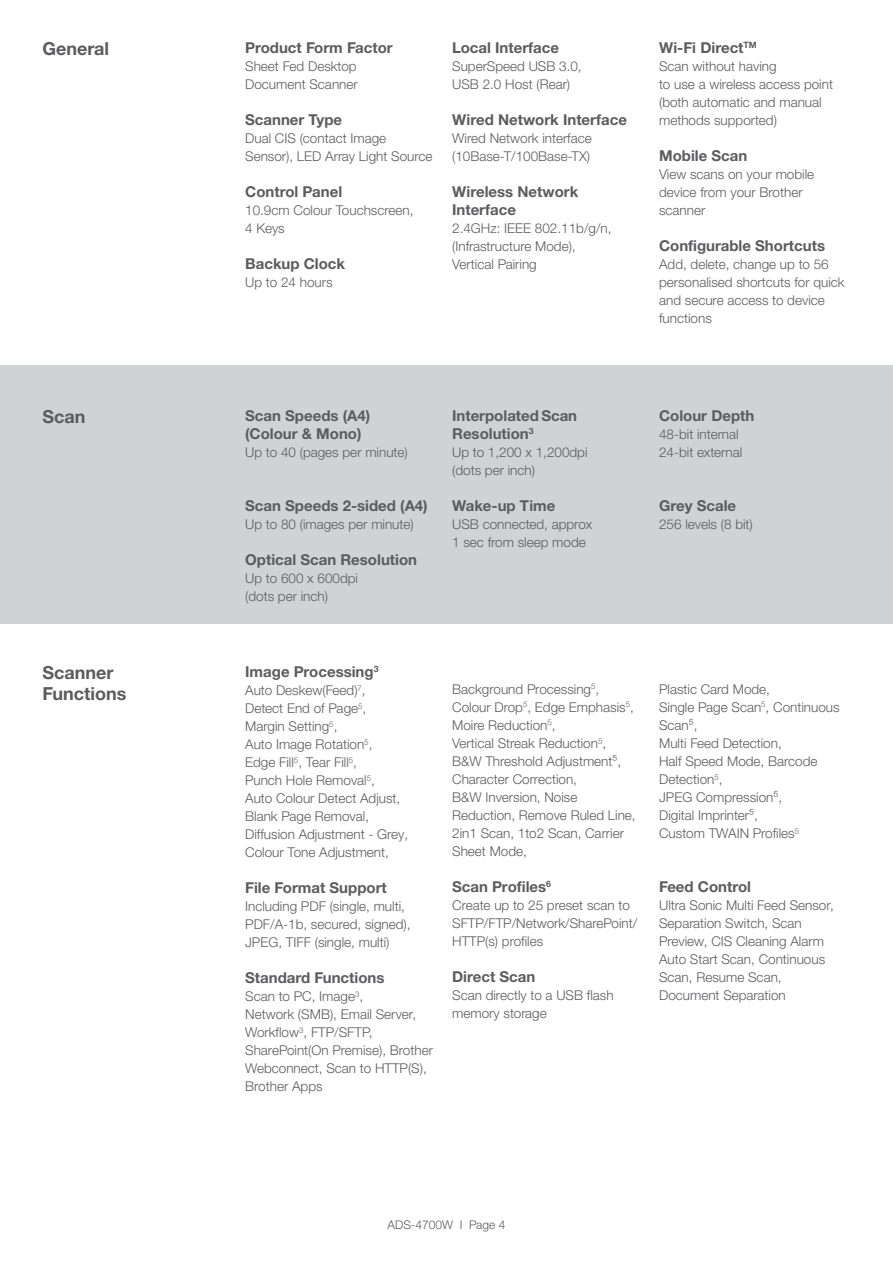
<style>
.page{position:relative;width:893px;height:1263px;background:#fff}
.page>*{position:absolute;margin:0;border:0;box-sizing:border-box;transform-origin:0 0}
.Body{font:700 18px/21px "Helvetica Neue LTW1 G";color:#5c5c5f}
.Body-2{font:700 15px/18px "Helvetica Neue LTW1 G";color:#5c5c5f}
.Body-3{font:300 13.5px/18px "Helvetica Neue LTW1 G";color:#5c5c5f}
.Body-4{font:300 12px "Helvetica Neue LTW1 G";color:#5c5c5f}
</style>
<div class="page">
<div style="left:0;top:366px;width:893px;height:258px;background:#d1d2d4"></div>
<p class="Body" style="left:43px;top:38px;width:68px">General</p>
<p class="Body-2" style="left:245px;top:39px;width:149px">Product Form Factor</p>
<p class="Body-3" style="left:245px;top:57px;width:113px">Sheet Fed Desktop</p>
<p class="Body-3" style="left:245px;top:75px;width:114px">Document Scanner</p>
<p class="Body-2" style="left:245px;top:111px;width:98px">Scanner Type</p>
<p class="Body-3" style="left:245px;top:129px;width:189px">Dual CIS (contact Image<br>Sensor), LED Array Light Source</p>
<p class="Body-2" style="left:245px;top:183px;width:99px">Control Panel</p>
<p class="Body-3" style="left:245px;top:201px;width:170px">10.9cm Colour Touchscreen,</p>
<p class="Body-3" style="left:245px;top:219px;width:41px">4 Keys</p>
<p class="Body-2" style="left:245px;top:255px;width:101px">Backup Clock</p>
<p class="Body-3" style="left:245px;top:273px;width:89px">Up to 24 hours</p>
<p class="Body-2" style="left:452px;top:39px;width:108px">Local Interface</p>
<p class="Body-3" style="left:452px;top:57px;width:131px">SuperSpeed USB 3.0,</p>
<p class="Body-3" style="left:452px;top:75px;width:120px">USB 2.0 Host (Rear)</p>
<p class="Body-2" style="left:452px;top:111px;width:176px">Wired Network Interface</p>
<p class="Body-3" style="left:452px;top:129px;width:141px">Wired Network interface (10Base-T/100Base-TX)</p>
<p class="Body-2" style="left:452px;top:183px;width:128px">Wireless Network<br>Interface</p>
<p class="Body-3" style="left:452px;top:219px;width:161px">2.4GHz: IEEE 802.11b/g/n, (Infrastructure Mode),</p>
<p class="Body-3" style="left:452px;top:255px;width:86px">Vertical Pairing</p>
<p class="Body-2" style="left:659px;top:39px;width:99px">Wi-Fi Direct<sup>TM</sup></p>
<p class="Body-3" style="left:659px;top:57px;width:119px">Scan without having</p>
<p class="Body-3" style="left:659px;top:75px;width:175px">to use a wireless access point</p>
<p class="Body-3" style="left:659px;top:93px;width:164px">(both automatic and manual</p>
<p class="Body-3" style="left:659px;top:111px;width:119px">methods supported)</p>
<p class="Body-2" style="left:659px;top:147px;width:90px">Mobile Scan</p>
<p class="Body-3" style="left:659px;top:165px;width:157px">View scans on your mobile device from your Brother scanner</p>
<p class="Body-2" style="left:659px;top:237px;width:167px">Configurable Shortcuts</p>
<p class="Body-3" style="left:659px;top:255px;width:171px">Add, delete, change up to 56</p>
<p class="Body-3" style="left:659px;top:273px;width:187px">personalised shortcuts for quick</p>
<p class="Body-3" style="left:659px;top:291px;width:167px">and secure access to device</p>
<p class="Body-3" style="left:659px;top:309px;width:54px">functions</p>
<p class="Body" style="left:43px;top:406px;width:45px">Scan</p>
<p class="Body-2" style="left:245px;top:406px;width:127px">Scan Speeds (A4)</p>
<p class="Body-2" style="left:245px;top:424px;width:118px">(Colour &amp; Mono)</p>
<p class="Body-3" style="left:245px;top:443px;width:164px">Up to 40 (pages per minute)</p>
<p class="Body-2" style="left:245px;top:496px;width:184px">Scan Speeds 2-sided (A4)</p>
<p class="Body-3" style="left:245px;top:515px;width:170px">Up to 80 (images per minute)</p>
<p class="Body-2" style="left:245px;top:550px;width:173px">Optical Scan Resolution</p>
<p class="Body-3" style="left:245px;top:569px;width:114px">Up to 600 x 600dpi</p>
<p class="Body-3" style="left:245px;top:587px;width:84px">(dots per inch)</p>
<p class="Body-2" style="left:452px;top:406px;width:127px">Interpolated Scan</p>
<p class="Body-2" style="left:452px;top:424px;width:83px">Resolution<sup>3</sup></p>
<p class="Body-3" style="left:452px;top:443px;width:137px">Up to 1,200 x 1,200dpi</p>
<p class="Body-3" style="left:452px;top:461px;width:84px">(dots per inch)</p>
<p class="Body-2" style="left:452px;top:496px;width:105px">Wake-up Time</p>
<p class="Body-3" style="left:452px;top:515px;width:142px">USB connected, approx</p>
<p class="Body-3" style="left:452px;top:533px;width:135px">1 sec from sleep mode</p>
<p class="Body-2" style="left:659px;top:406px;width:97px">Colour Depth</p>
<p class="Body-3" style="left:659px;top:425px;width:81px">48-bit internal</p>
<p class="Body-3" style="left:659px;top:443px;width:85px">24-bit external</p>
<p class="Body-2" style="left:659px;top:496px;width:79px">Grey Scale</p>
<p class="Body-3" style="left:659px;top:515px;width:95px">256 levels (8 bit)</p>
<p class="Body" style="left:43px;top:662px;width:85px">Scanner<br>Functions</p>
<p class="Body-2" style="left:245px;top:663px;width:135px">Image Processing<sup>3</sup></p>
<p class="Body-3" style="left:245px;top:681px;width:122px">Auto Deskew(Feed)<sup>7</sup>,</p>
<p class="Body-3" style="left:245px;top:699px;width:123px">Detect End of Page<sup>5</sup>,</p>
<p class="Body-3" style="left:245px;top:717px;width:94px">Margin Setting<sup>5</sup>,</p>
<p class="Body-3" style="left:245px;top:735px;width:129px">Auto Image Rotation<sup>5</sup>,</p>
<p class="Body-3" style="left:245px;top:753px;width:113px">Edge Fill<sup>5</sup>, Tear Fill<sup>5</sup>,</p>
<p class="Body-3" style="left:245px;top:771px;width:131px">Punch Hole Removal<sup>5</sup>,</p>
<p class="Body-3" style="left:245px;top:789px;width:157px">Auto Colour Detect Adjust,</p>
<p class="Body-3" style="left:245px;top:807px;width:125px">Blank Page Removal,</p>
<p class="Body-3" style="left:245px;top:825px;width:165px">Diffusion Adjustment - Grey,<br>Colour Tone Adjustment,</p>
<p class="Body-2" style="left:245px;top:879px;width:143px">File Format Support</p>
<p class="Body-3" style="left:245px;top:897px;width:167px">Including PDF (single, multi,<br>PDF/A-1b, secured, signed),<br>JPEG, TIFF (single, multi)</p>
<p class="Body-2" style="left:245px;top:969px;width:141px">Standard Functions</p>
<p class="Body-3" style="left:245px;top:987px;width:119px">Scan to PC, Image<sup>3</sup>,</p>
<p class="Body-3" style="left:245px;top:1005px;width:189px">Network (SMB), Email Server,<br>Workflow<sup>3</sup>, FTP/SFTP,<br>SharePoint(On Premise), Brother<br>Webconnect, Scan to HTTP(S),<br>Brother Apps</p>
<p class="Body-3" style="left:452px;top:680px;width:149px">Background Processing<sup>5</sup>,</p>
<p class="Body-3" style="left:452px;top:698px;width:183px">Colour Drop<sup>5</sup>, Edge Emphasis<sup>5</sup>,<br>Moire Reduction<sup>5</sup>,</p>
<p class="Body-3" style="left:452px;top:734px;width:171px">Vertical Streak Reduction<sup>5</sup>,<br>B&amp;W Threshold Adjustment⁵,<br>Character Correction,</p>
<p class="Body-3" style="left:452px;top:788px;width:185px">B&amp;W Inversion, Noise<br>Reduction, Remove Ruled Line,<br>2in1 Scan, 1to2 Scan, Carrier<br>Sheet Mode,</p>
<p class="Body-2" style="left:452px;top:877px;width:100px">Scan Profiles<sup>6</sup></p>
<p class="Body-3" style="left:452px;top:896px;width:187px">Create up to 25 preset scan to<br>SFTP/FTP/Network/SharePoint/<br>HTTP(s) profiles</p>
<p class="Body-2" style="left:452px;top:967px;width:85px">Direct Scan</p>
<p class="Body-3" style="left:452px;top:986px;width:163px">Scan directly to a USB flash memory storage</p>
<p class="Body-3" style="left:659px;top:680px;width:112px">Plastic Card Mode,</p>
<p class="Body-3" style="left:659px;top:698px;width:182px">Single Page Scan<sup>5</sup>, Continuous<br>Scan⁵,</p>
<p class="Body-3" style="left:659px;top:734px;width:124px">Multi Feed Detection,</p>
<p class="Body-3" style="left:659px;top:752px;width:160px">Half Speed Mode, Barcode<br>Detection<sup>5</sup>,</p>
<p class="Body-3" style="left:659px;top:788px;width:125px">JPEG Compression⁵,</p>
<p class="Body-3" style="left:659px;top:806px;width:100px">Digital Imprinter⁵,</p>
<p class="Body-3" style="left:659px;top:824px;width:142px">Custom TWAIN Profiles<sup>5</sup></p>
<p class="Body-2" style="left:659px;top:877px;width:94px">Feed Control</p>
<p class="Body-3" style="left:659px;top:896px;width:176px">Ultra Sonic Multi Feed Sensor,<br>Separation Switch, Scan<br>Preview, CIS Cleaning Alarm</p>
<p class="Body-3" style="left:659px;top:950px;width:168px">Auto Start Scan, Continuous<br>Scan, Resume Scan,</p>
<p class="Body-3" style="left:659px;top:986px;width:128px">Document Separation</p>
<p class="Body-4" style="left:388px;top:1217px;width:119px">ADS-4700W I Page 4</p>
</div>
